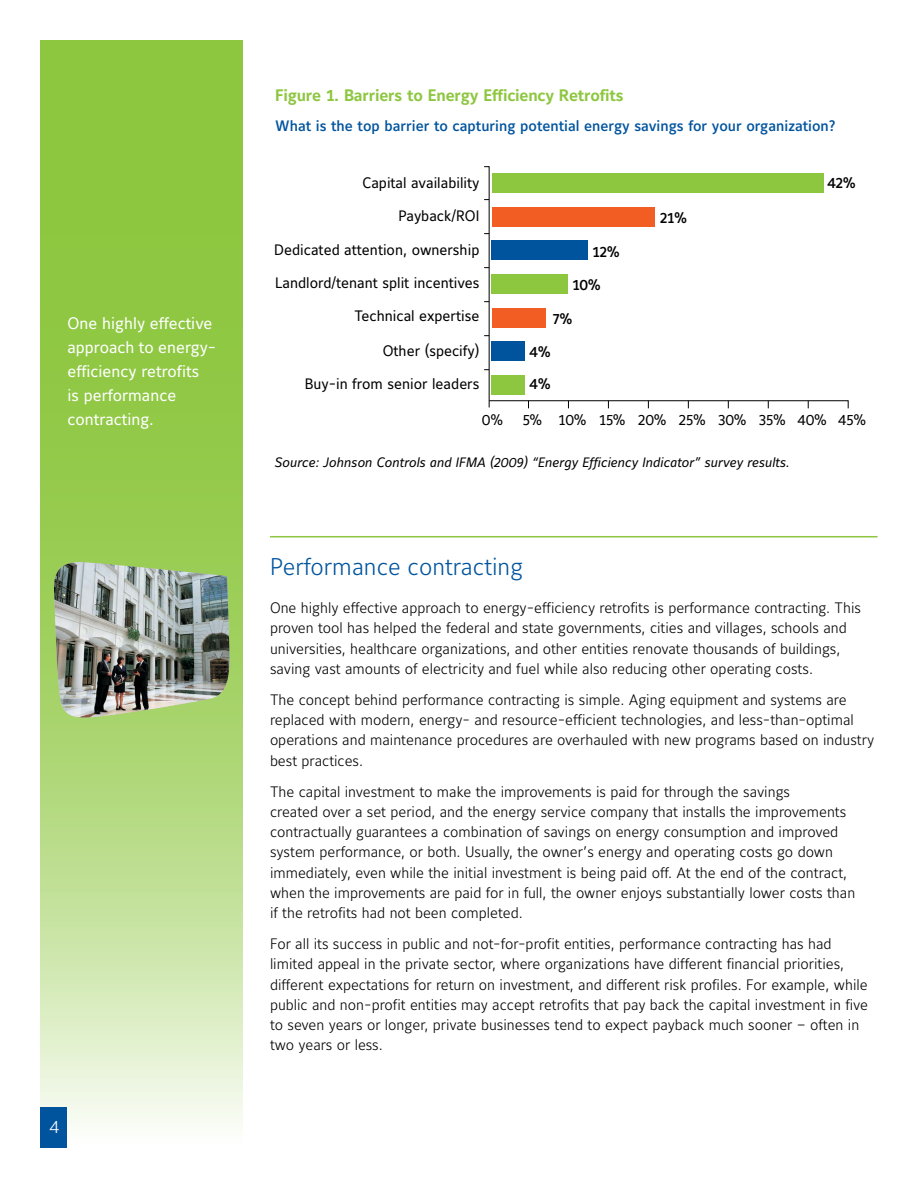
<style>
.page{position:relative;width:918px;height:1188px;background:#fff}
.page>*{position:absolute;margin:0;border:0;box-sizing:border-box;transform-origin:0 0}
.t1{font:24px "Maurea Light Lf";color:#00549e}
.t2{font:18px "Maurea Light Lf";color:#fff}
.t3{font:16.5px/24px "Maurea Regular Lf";color:#fff}
.t4{font:16.5px "Maurea Bold Lf";letter-spacing:-.015em;color:#8dc63f}
.t5{font:15px/20.2px "Maurea Light Lf";color:#000}
.t6{font:15px "Maurea Regular Lf";color:#000}
.t7{font:15px "Maurea Medium Lf";color:#00549e}
.t8{font:15px "Maurea Medium Lf";color:#000}
.t9{font:13.5px "Maurea Regular Italic Lf";color:#000}
</style>
<div class="page">
<svg style="left:40px;top:40px;width:203px;height:1086px;background:#a9d46e"></svg>
<div style="left:40px;top:1107px;width:28px;height:41px;background:#00549e"></div>
<hr style="left:270px;top:536px;width:608px;height:1px;background:#8dc63f">
<svg style="left:53px;top:561px;width:180px;height:161px"></svg>
<img style="left:53px;top:562px;width:178px;height:157px">
<svg style="left:484px;top:166px;width:365px;height:243px"></svg>
<p class="t3" style="left:67px;top:312px;width:150px">One highly effective approach to energy&shy;efficiency retrofits<br>is performance contracting.</p>
<p class="t2" style="left:50px;top:1117px;width:11px">4</p>
<p class="t4" style="left:275px;top:86px;width:350px">Figure 1. Barriers to Energy Efficiency Retrofits</p>
<p class="t7" style="left:275px;top:117px;width:562px">What is the top barrier to capturing potential energy savings for your organization?</p>
<p class="t6" style="left:362px;top:175px;width:118px">Capital availability</p>
<p class="t6" style="left:398px;top:208px;width:83px">Payback/ROI</p>
<p class="t6" style="left:274px;top:241px;width:207px">Dedicated attention, ownership</p>
<p class="t6" style="left:275px;top:274px;width:206px">Landlord/tenant split incentives</p>
<p class="t6" style="left:355px;top:308px;width:126px">Technical expertise</p>
<p class="t6" style="left:383px;top:342px;width:98px">Other (specify)</p>
<p class="t6" style="left:305px;top:376px;width:176px">Buy-in from senior leaders</p>
<p class="t8" style="left:593px;top:243px;width:28px">12%</p>
<p class="t8" style="left:572px;top:276px;width:30px">10%</p>
<p class="t8" style="left:553px;top:310px;width:21px">7%</p>
<p class="t8" style="left:530px;top:343px;width:22px">4%</p>
<p class="t8" style="left:530px;top:376px;width:22px">4%</p>
<p class="t8" style="left:660px;top:209px;width:28px">21%</p>
<p class="t8" style="left:827px;top:175px;width:30px">42%</p>
<p class="t6" style="left:482px;top:412px;width:22px">0%</p>
<p class="t6" style="left:523px;top:412px;width:65px">5% 10%</p>
<p class="t6" style="left:599px;top:412px;width:268px">15% 20% 25% 30% 35% 40% 45%</p>
<p class="t9" style="left:274px;top:455px;width:517px">Source: Johnson Controls and IFMA (2009) “Energy Efficiency Indicator” survey results.</p>
<h1 class="t1" style="left:270px;top:554px;width:254px">Performance contracting</h1>
<p class="t5" style="left:270px;top:599px;width:593px">One highly effective approach to energy-efficiency retrofits is performance contracting. This proven tool has helped the federal and state governments, cities and villages, schools and universities, healthcare organizations, and other entities renovate thousands of buildings, saving vast amounts of electricity and fuel while also reducing other operating costs.</p>
<p class="t5" style="left:270px;top:690px;width:606px">The concept behind performance contracting is simple. Aging equipment and systems are replaced with modern, energy- and resource-efficient technologies, and less-than-optimal operations and maintenance procedures are overhauled with new programs based on industry best practices.</p>
<p class="t5" style="left:270px;top:782px;width:587px">The capital investment to make the improvements is paid for through the savings<br>created over a set period, and the energy service company that installs the improvements contractually guarantees a combination of savings on energy consumption and improved system performance, or both. Usually, the owner’s energy and operating costs go down immediately, even while the initial investment is being paid off. At the end of the contract, when the improvements are paid for in full, the owner enjoys substantially lower costs than if the retrofits had not been completed.</p>
<p class="t5" style="left:270px;top:935px;width:600px">For all its success in public and not-for-profit entities, performance contracting has had limited appeal in the private sector, where organizations have different financial priorities, different expectations for return on investment, and different risk profiles. For example, while public and non-profit entities may accept retrofits that pay back the capital investment in five to seven years or longer, private businesses tend to expect payback much sooner – often in two years or less.</p>
</div>
